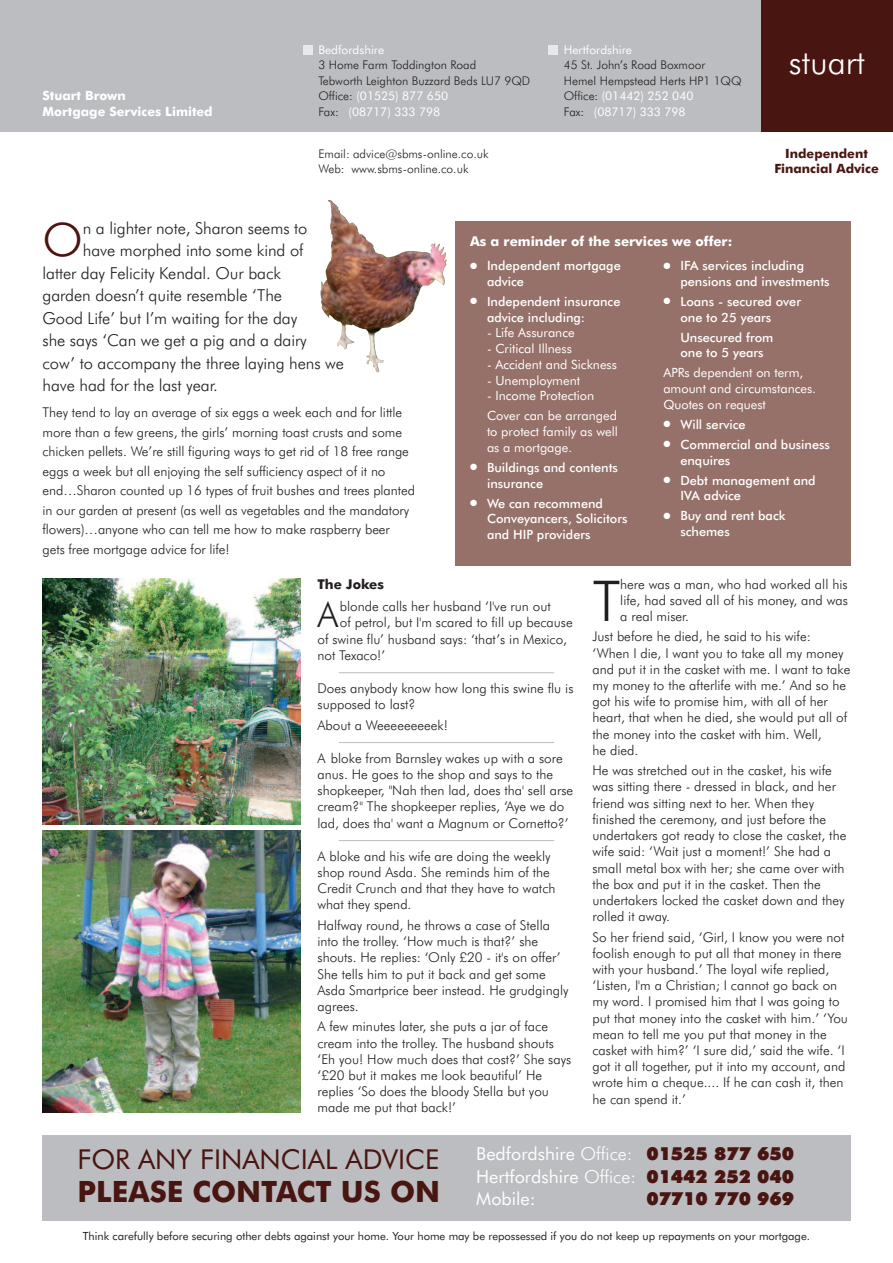
<style>
.page{position:relative;width:893px;height:1263px;background:#fff}
.page>*{position:absolute;margin:0;border:0;box-sizing:border-box;transform-origin:0 0}
.t1{font:300 56.25px "Futura BT";color:#231f20}
.t2{font:300 46.2px "Futura BT";color:#491511}
.t3{font:300 34.8px "Futura BT";color:#231f20}
.t4{font:300 33.6px "Futura BT";color:#fff}
.t5{font:700 29.4px "Futura BT";color:#491511}
.t6{font:27.45px "Futura BT";color:#491511}
.t7{font:18px/22.5px "Futura BT";color:#fff;text-align:justify}
.t8{font:900 18px "Futura BT";color:#491511}
.t9{font:300 16.5px "Futura BT";letter-spacing:-.005em;color:#231f20}
.t10{font:300 13.5px/16.2px "Futura BT";color:#231f20}
.t11{font:700 13.5px "Futura BT";color:#fff}
.t12{font:700 13.5px "Futura BT";color:#231f20}
.t13{font:500 12.75px/15.8px "Futura BT";color:#fff}
.t14{font:12.75px/15.8px "Futura BT";color:#fff}
.t15{font:700 12.75px/15.3px "Futura BT";color:#fff}
.t16{font:700 12.75px/15.3px "Futura BT";color:#491511;text-align:center}
.t17{font:300 12px/15.5px "Futura BT";color:#231f20}
.t18{font:12px "Futura BT";color:#fff}
.t19{font:11.25px "Futura BT";color:#231f20}
.s1{font-weight:400;color:#fff}
.s2{font-weight:300}
.s3{font-weight:900;color:#491511}
</style>
<div class="page">
<img style="left:43px;top:830px;width:257px;height:282px">
<img style="left:43px;top:578px;width:257px;height:247px">
<div style="left:0;top:0;width:893px;height:131px;background:#bcbdc0"></div>
<div style="left:303px;top:45px;width:9px;height:10px;background:#e7e8e9"></div>
<div style="left:549px;top:45px;width:9px;height:10px;background:#e7e8e9"></div>
<div style="left:761px;top:0;width:132px;height:131px;background:#491511"></div>
<div style="left:455px;top:221px;width:395px;height:345px;background:#957169"></div>
<div style="left:43px;top:1135px;width:807px;height:85px;background:#bcbdc0"></div>
<img style="left:341px;top:214px;width:106px;height:71px">
<hr style="left:339px;top:672px;width:215px;height:1px;background:#bcbdc0">
<hr style="left:339px;top:742px;width:215px;height:1px;background:#bcbdc0">
<hr style="left:339px;top:840px;width:215px;height:1px;background:#bcbdc0">
<p class="t15" style="left:43px;top:89px;width:172px">Stuart Brown<br>Mortgage Services Limited</p>
<p class="t18" style="left:318px;top:45px;width:67px">Bedfordshire</p>
<p class="t17" style="left:318px;top:58px;width:213px">3 Home Farm Toddington Road<br>Tebworth Leighton Buzzard Beds LU7 9QD<br>Office: <span class="s1">(01525) 877 650<br></span>Fax: <span class="s1">(08717) 333 798</span></p>
<p class="t17" style="left:318px;top:147px;width:172px">Email: advice@sbms-online.co.uk<br>Web: www.sbms-online.co.uk</p>
<p class="t18" style="left:564px;top:45px;width:70px">Hertfordshire</p>
<p class="t17" style="left:564px;top:58px;width:179px">45 St. John’s Road Boxmoor<br>Hemel Hempstead Herts HP1 1QQ<br>Office: <span class="s1">(01442) 252 040<br></span>Fax: <span class="s1">(08717) 333 798</span></p>
<h3 class="t4" style="left:789px;top:49px;width:77px">stuart</h3>
<p class="t16" style="left:774px;top:147px;width:106px">Independent<br>Financial Advice</p>
<h2 class="t2" style="left:43px;top:221px;width:42px">O</h2>
<p class="t9" style="left:83px;top:221px;width:226px">n a lighter note, Sharon seems to</p>
<p class="t11" style="left:470px;top:236px;width:264px">As a reminder of the services we offer:</p>
<p class="t13" style="left:487px;top:259px;width:135px;text-indent:-17px">● Independent mortgage advice</p>
<p class="t13" style="left:487px;top:294px;width:135px;text-indent:-17px">● Independent insurance advice including:</p>
<p class="t14" style="left:487px;top:326px;width:89px">- Life Assurance</p>
<p class="t14" style="left:487px;top:342px;width:86px">- Critical Illness</p>
<p class="t14" style="left:487px;top:357px;width:131px">- Accident and Sickness</p>
<p class="t14" style="left:487px;top:373px;width:95px">- Unemployment</p>
<p class="t14" style="left:487px;top:387px;width:132px;line-height:20px">- Income Protection<br>Cover can be arranged</p>
<p class="t14" style="left:487px;top:425px;width:132px">to protect family as well as a mortgage.</p>
<p class="t13" style="left:487px;top:460px;width:133px;text-indent:-17px">● Buildings and contents insurance</p>
<p class="t13" style="left:487px;top:496px;width:142px;text-indent:-17px">● We can recommend<br>Conveyancers, Solicitors and HIP providers</p>
<p class="t9" style="left:83px;top:244px;width:222px">have morphed into some kind of</p>
<p class="t9" style="left:43px;top:266px;width:240px">latter day Felicity Kendal. Our back</p>
<p class="t9" style="left:43px;top:289px;width:241px">garden doesn’t quite resemble ‘The</p>
<p class="t9" style="left:43px;top:311px;width:256px">Good Life’ but I’m waiting for the day</p>
<p class="t9" style="left:43px;top:334px;width:266px">she says ‘Can we get a pig and a dairy</p>
<p class="t9" style="left:43px;top:356px;width:303px">cow’ to accompany the three laying hens we</p>
<p class="t9" style="left:43px;top:379px;width:177px">have had for the last year.</p>
<p class="t10" style="left:43px;top:404px;width:374px;line-height:19.5px">They tend to lay an average of six eggs a week each and for little more than a few greens, the girls’ morning toast crusts and some chicken pellets. We’re still figuring ways to get rid of 18 free range eggs a week but all enjoying the self sufficiency aspect of it no end…Sharon counted up 16 types of fruit bushes and trees planted in our garden at present (as well as vegetables and the mandatory flowers)…anyone who can tell me how to make raspberry beer gets free mortgage advice for life!</p>
<p class="t12" style="left:317px;top:578px;width:68px">The Jokes</p>
<h3 class="t3" style="left:317px;top:601px;width:22px">A</h3>
<p class="t10" style="left:340px;top:599px;width:212px">blonde calls her husband ‘I've run out</p>
<p class="t13" style="left:680px;top:259px;width:151px;text-indent:-17px">● IFA services including pensions and investments</p>
<p class="t13" style="left:680px;top:294px;width:122px;text-indent:-17px">● Loans - secured over one to 25 years</p>
<p class="t13" style="left:680px;top:330px;width:94px">Unsecured from one to 5 years</p>
<p class="t14" style="left:663px;top:366px;width:154px">APRs dependent on term, amount and circumstances.<br>Quotes on request</p>
<p class="t13" style="left:663px;top:417px;width:84px">● Will service</p>
<p class="t13" style="left:680px;top:437px;width:151px;text-indent:-17px">● Commercial and business enquires</p>
<p class="t13" style="left:680px;top:473px;width:137px;text-indent:-17px">● Debt management and<br>IVA advice</p>
<p class="t13" style="left:680px;top:509px;width:106px;text-indent:-17px">● Buy and rent back schemes</p>
<h1 class="t1" style="left:592px;top:578px;width:29px">T</h1>
<p class="t10" style="left:620px;top:577px;width:229px;text-align:justify">here was a man, who had worked all his life, had saved all of his money, and was a real miser.</p>
<p class="t10" style="left:592px;top:630px;width:259px">Just before he died, he said to his wife: ‘When I die, I want you to take all my money and put it in the casket with me. I want to take my money to the afterlife with me.’ And so he got his wife to promise him, with all of her heart, that when he died, she would put all of the money into the casket with him. Well,<br>he died.</p>
<p class="t10" style="left:592px;top:763px;width:255px">He was stretched out in the casket, his wife was sitting there - dressed in black, and her friend was sitting next to her. When they finished the ceremony, and just before the undertakers got ready to close the casket, the wife said: ‘Wait just a moment!’ She had a small metal box with her; she came over with the box and put it in the casket. Then the undertakers locked the casket down and they rolled it away.</p>
<p class="t10" style="left:592px;top:930px;width:257px">So her friend said, ‘Girl, I know you were not foolish enough to put all that money in there with your husband.’ The loyal wife replied, ‘Listen, I'm a Christian; I cannot go back on my word. I promised him that I was going to put that money into the casket with him.’ ‘You mean to tell me you put that money in the casket with him?’ ‘I sure did,’ said the wife. ‘I got it all together, put it into my account, and wrote him a cheque.... If he can cash it, then he can spend it.’</p>
<p class="t10" style="left:340px;top:616px;width:234px">of petrol, but I'm scared to fill up because</p>
<p class="t10" style="left:317px;top:632px;width:251px">of swine flu’ husband says: ‘that’s in Mexico,</p>
<p class="t10" style="left:317px;top:648px;width:69px">not Texaco!’</p>
<p class="t10" style="left:317px;top:681px;width:257px">Does anybody know how long this swine flu is supposed to last?</p>
<p class="t10" style="left:317px;top:718px;width:132px">About a Weeeeeeeeek!</p>
<p class="t10" style="left:317px;top:751px;width:257px">A bloke from Barnsley wakes up with a sore anus. He goes to the shop and says to the shopkeeper, "Nah then lad, does tha' sell arse cream?" The shopkeeper replies, ‘Aye we do lad, does tha' want a Magnum or Cornetto?’</p>
<p class="t10" style="left:317px;top:849px;width:239px">A bloke and his wife are doing the weekly shop round Asda. She reminds him of the Credit Crunch and that they have to watch what they spend.</p>
<p class="t10" style="left:317px;top:918px;width:253px">Halfway round, he throws a case of Stella into the trolley. ‘How much is that?’ she shouts. He replies: ‘Only £20 - it's on offer’ She tells him to put it back and get some Asda Smartprice beer instead. He grudgingly agrees.</p>
<p class="t10" style="left:317px;top:1020px;width:255px">A few minutes later, she puts a jar of face cream into the trolley. The husband shouts ‘Eh you! How much does that cost?’ She says ‘£20 but it makes me look beautiful’ He replies ‘So does the bloody Stella but you made me put that back!’</p>
<h3 class="t6" style="left:78px;top:1148px;width:363px">FOR ANY FINANCIAL ADVICE</h3>
<h3 class="t5" style="left:78px;top:1179px;width:364px">PLEASE CONTACT US ON</h3>
<h3 class="t7" style="left:476px;top:1144px;width:319px">Bedfordshire <span class="s2">Office:</span> <span class="s3">01525 877 650<br></span>Hertfordshire <span class="s2">Office:</span> <span class="s3">01442 252 040<br></span>Mobile:</h3>
<h3 class="t8" style="left:646px;top:1191px;width:149px">07710 770 969</h3>
<p class="t19" style="left:83px;top:1232px;width:729px">Think carefully before securing other debts against your home. Your home may be repossessed if you do not keep up repayments on your mortgage.</p>
</div>
